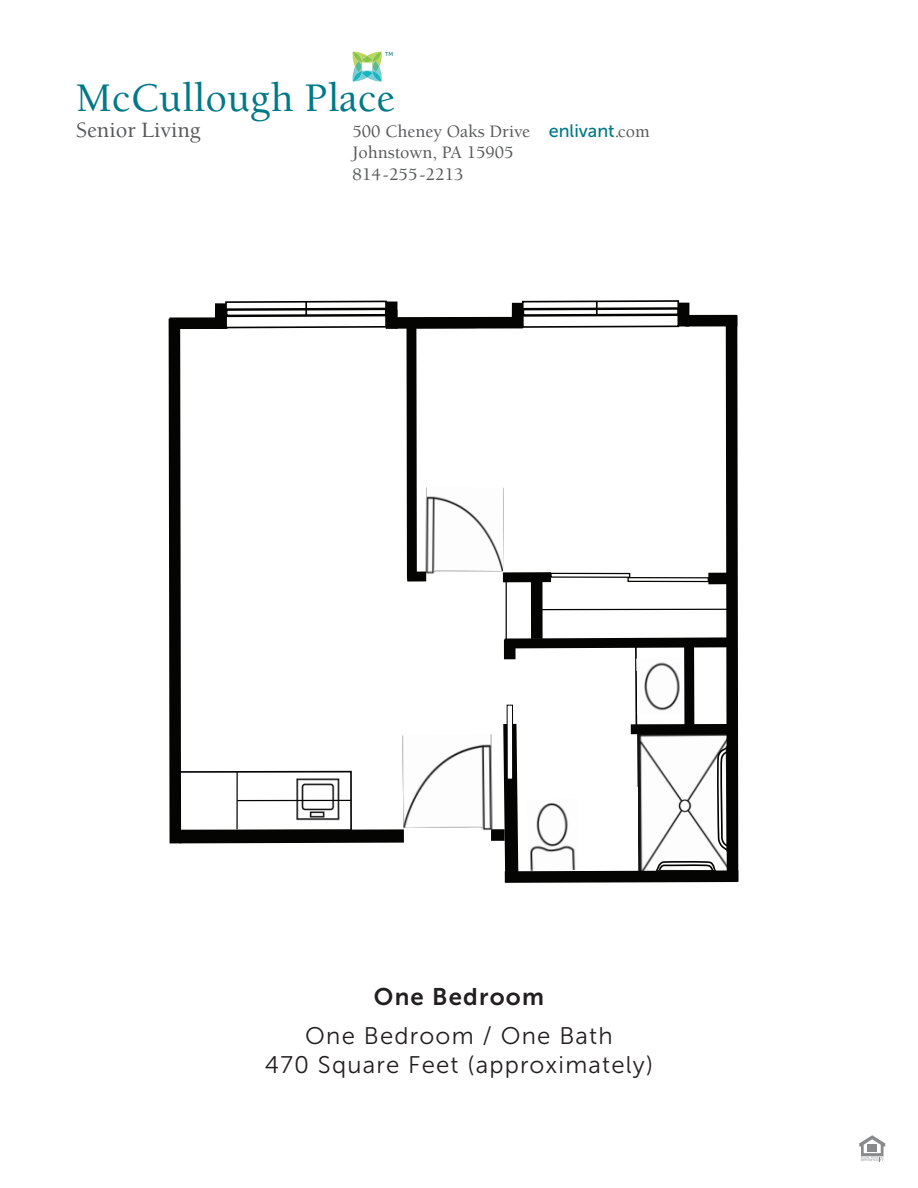
<style>
.page{position:relative;width:918px;height:1188px;background:#fff}
.page>*{position:absolute;margin:0;border:0;box-sizing:border-box;transform-origin:0 0}
.t1{font:500 41.7px "Berkeley Std";color:#027988}
.t2{font:24px/39px "Museo Sans 300";letter-spacing:.05em;color:#231f20;text-align:center}
.t3{font:500 22.5px "Berkeley Std";color:#57585a}
.t4{font:21.75px/26.1px "Myriad Pro";letter-spacing:-.005em;color:#040503;text-align:center}
.t5{font:500 18px/21.6px "Berkeley Std";color:#57585a}
.t6{font:5.7px "Museo Sans 500";color:#107c79}
.s1{font-family:"Museo Sans 500";font-weight:400;color:#027988}
.s2{color:#495550}
.s3{font-family:"Museo Sans 700"}
</style>
<div class="page">
<img style="left:422px;top:487px;width:71px;height:95px">
<img style="left:422px;top:734px;width:71px;height:97px">
<div style="left:396px;top:317px;width:127px;height:12px;background:#040503"></div>
<div style="left:491px;top:829px;width:14px;height:12px;background:#040503"></div>
<div style="left:407px;top:572px;width:19px;height:10px;background:#040503"></div>
<svg style="left:168px;top:300px;width:254px;height:544px"></svg>
<svg style="left:493px;top:300px;width:246px;height:583px"></svg>
<svg style="left:353px;top:52px;width:29px;height:30px"></svg>
<svg style="left:859px;top:1135px;width:26px;height:26px"></svg>
<p class="t6" style="left:385px;top:51px;width:10px">TM</p>
<p class="t1" style="left:76px;top:76px;width:320px">McCullough Place</p>
<p class="t3" style="left:76px;top:117px;width:126px">Senior Living</p>
<p class="t5" style="left:353px;top:120px;width:299px">500 Cheney Oaks Drive <span class="s1">enlivant</span><span class="s2">.</span>com<br>Johnstown, PA 15905<br>814-255-2213</p>
<p class="t2" style="left:305px;top:978px;width:309px"><span class="s3">One Bedroom<br></span>One Bedroom / One Bath</p>
<p class="t2" style="left:265px;top:1046px;width:390px">470 Square Feet (approximately)</p>
<p class="t4" style="left:394px;top:990px;width:164px">McCullough Place<br>One Bedroom<br>470 Sq. ft.</p>
</div>
